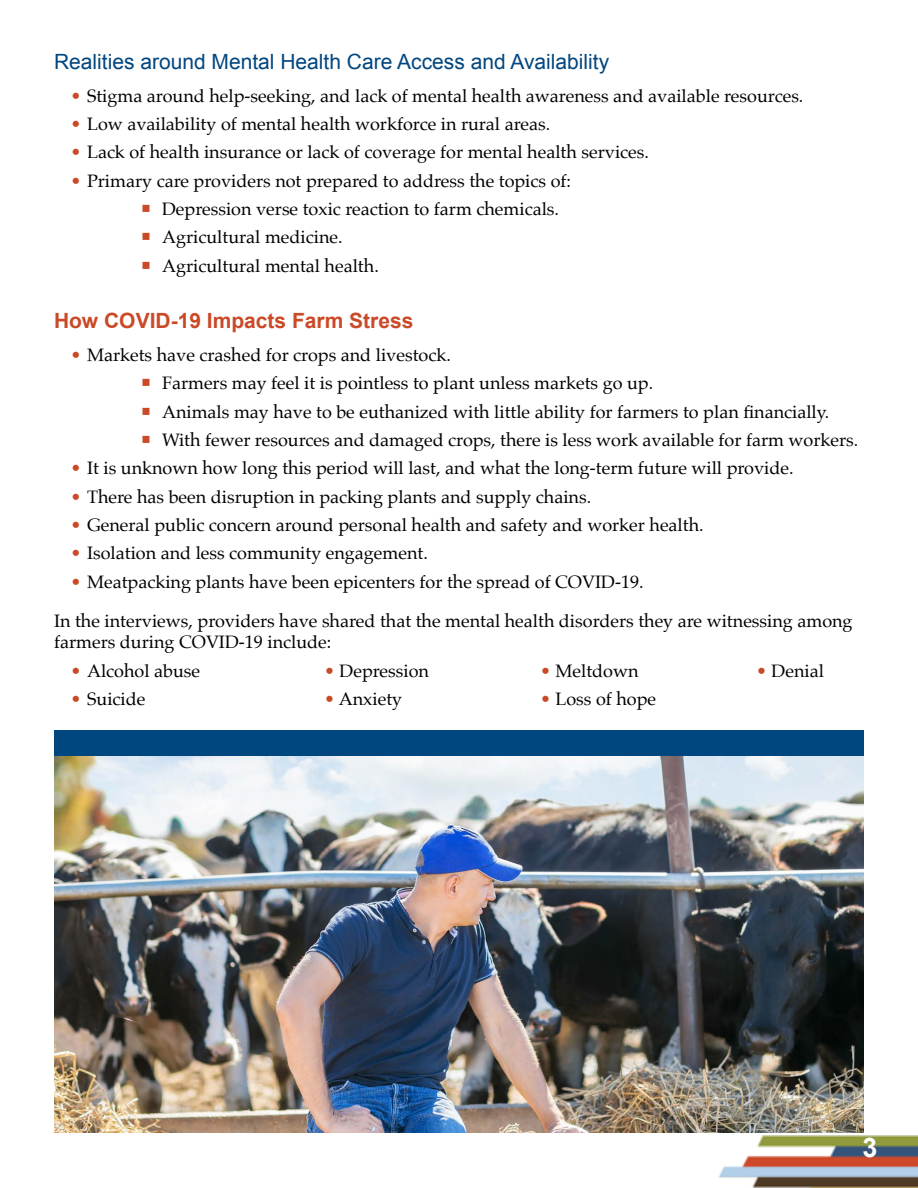
<style>
.page{position:relative;width:918px;height:1188px;background:#fff}
.page>*{position:absolute;margin:0;border:0;box-sizing:border-box;transform-origin:0 0}
.t1{font:700 27px "Arial";color:#fff}
.t2{font:21px "Arial";color:#00467f}
.t3{font:700 21px "Arial";color:#ca4a28}
.t4{font:18px/38.8px "Palatino";color:#000}
.s1{color:#ca4a28}
</style>
<div class="page">
<img style="left:718px;top:1136px;width:200px;height:52px">
<img style="left:54px;top:756px;width:810px;height:377px">
<div style="left:54px;top:730px;width:810px;height:26px;background:#00467f"></div>
<p class="t2" style="left:54px;top:48px;width:557px">Realities around Mental Health Care Access and Availability</p>
<p class="t4" style="left:70px;top:76px;width:734px"><span class="s1">•</span> Stigma around help-seeking, and lack of mental health awareness and available resources.</p>
<p class="t4" style="left:70px;top:104px;width:481px"><span class="s1">•</span> Low availability of mental health workforce in rural areas.</p>
<p class="t4" style="left:70px;top:133px;width:580px"><span class="s1">•</span> Lack of health insurance or lack of coverage for mental health services.</p>
<p class="t4" style="left:70px;top:161px;width:502px"><span class="s1">•</span> Primary care providers not prepared to address the topics of:</p>
<p class="t4" style="left:141px;top:189px;width:420px"><span class="s1">○</span> Depression verse toxic reaction to farm chemicals.</p>
<p class="t4" style="left:141px;top:218px;width:203px"><span class="s1">○</span> Agricultural medicine.</p>
<p class="t4" style="left:141px;top:246px;width:239px"><span class="s1">○</span> Agricultural mental health.</p>
<p class="t3" style="left:54px;top:307px;width:361px">How COVID-19 Impacts Farm Stress</p>
<p class="t4" style="left:70px;top:335px;width:382px"><span class="s1">•</span> Markets have crashed for crops and livestock.</p>
<p class="t4" style="left:141px;top:364px;width:514px"><span class="s1">○</span> Farmers may feel it is pointless to plant unless markets go up.</p>
<p class="t4" style="left:141px;top:392px;width:690px"><span class="s1">○</span> Animals may have to be euthanized with little ability for farmers to plan financially.</p>
<p class="t4" style="left:141px;top:420px;width:719px"><span class="s1">○</span> With fewer resources and damaged crops, there is less work available for farm workers.</p>
<p class="t4" style="left:71px;top:449px;width:725px"><span class="s1">•</span> It is unknown how long this period will last, and what the long-term future will provide.</p>
<p class="t4" style="left:71px;top:477px;width:522px"><span class="s1">•</span> There has been disruption in packing plants and supply chains.</p>
<p class="t4" style="left:71px;top:505px;width:635px"><span class="s1">•</span> General public concern around personal health and safety and worker health.</p>
<p class="t4" style="left:71px;top:534px;width:359px"><span class="s1">•</span> Isolation and less community engagement.</p>
<p class="t4" style="left:54px;top:562px;width:800px;text-indent:16px"><span class="s1">•</span> Meatpacking plants have been epicenters for the spread of COVID-19.<br>In the interviews, providers have shared that the mental health disorders they are witnessing among</p>
<p class="t4" style="left:54px;top:623px;width:279px">farmers during COVID-19 include:</p>
<p class="t4" style="left:71px;top:651px;width:131px"><span class="s1">•</span> Alcohol abuse</p>
<p class="t4" style="left:324px;top:651px;width:107px"><span class="s1">•</span> Depression</p>
<p class="t4" style="left:540px;top:651px;width:100px"><span class="s1">•</span> Meltdown</p>
<p class="t4" style="left:756px;top:651px;width:69px"><span class="s1">•</span> Denial</p>
<p class="t4" style="left:71px;top:679px;width:76px"><span class="s1">•</span> Suicide</p>
<p class="t4" style="left:324px;top:679px;width:80px"><span class="s1">•</span> Anxiety</p>
<p class="t4" style="left:540px;top:679px;width:118px"><span class="s1">•</span> Loss of hope</p>
<h1 class="t1" style="left:862px;top:1129px;width:17px">3</h1>
</div>
